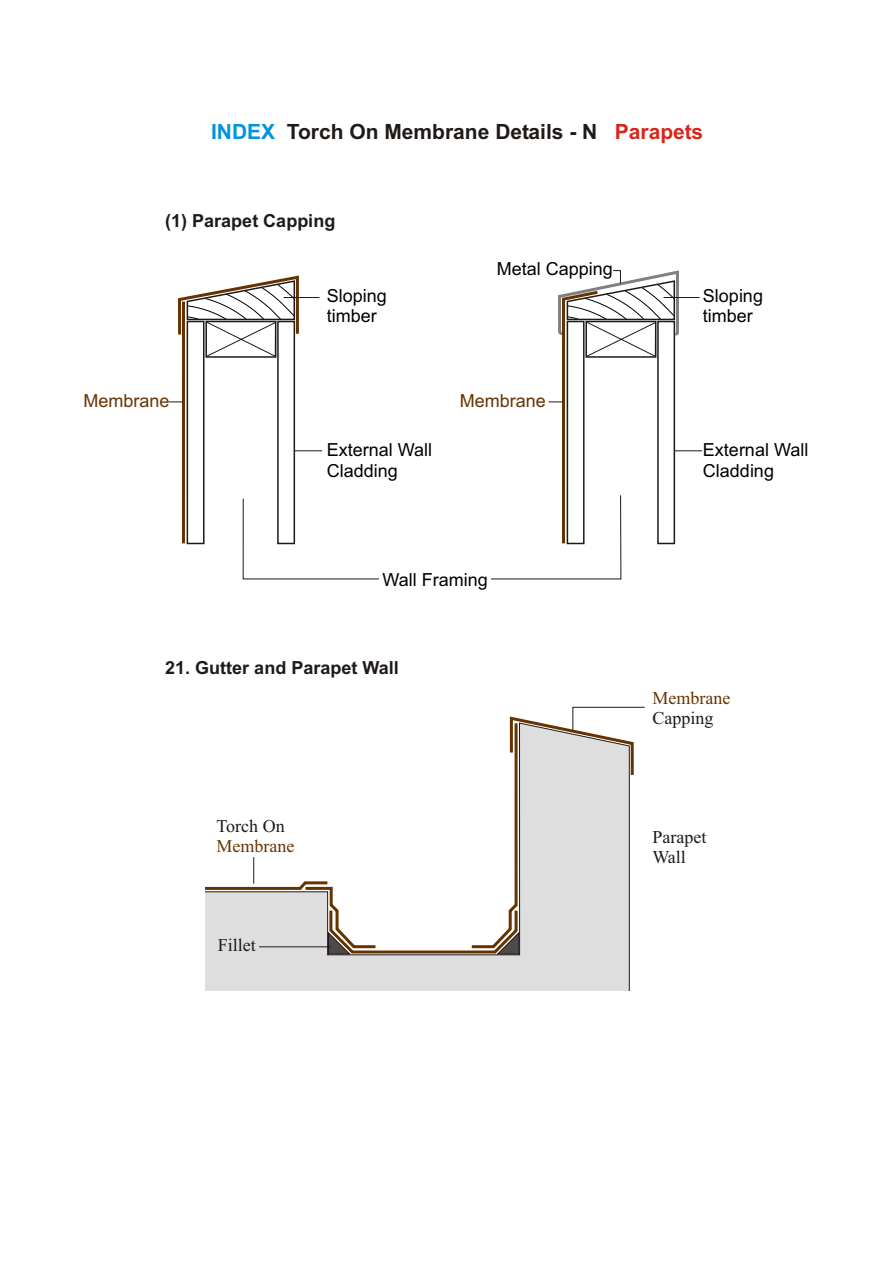
<style>
.page{position:relative;width:894px;height:1263px;background:#fff}
.page>*{position:absolute;margin:0;border:0;box-sizing:border-box;transform-origin:0 0}
.t1{font:700 21px "Arial";color:#1f1a17}
.t2{font:18px/20.1px "Arial";color:#000}
.t3{font:700 18px "Arial";color:#1f1a17}
.t4{font:18px/20px "Times New Roman";color:#1f1a17}
.t5{font:18px "Times New Roman";color:#630}
.t6{font:18px "Arial";color:#630}
.s1{color:#0094de}
.s2{color:#d9261c}
</style>
<div class="page">
<div style="left:205px;top:955px;width:425px;height:36px;background:#dedede"></div>
<svg style="left:169px;top:270px;width:533px;height:309px"></svg>
<svg style="left:205px;top:707px;width:440px;height:248px"></svg>
<p class="t1" style="left:211px;top:124px;width:494px"><span class="s1">INDEX</span> Torch On Membrane Details - N <span class="s2">Parapets</span></p>
<p class="t3" style="left:165px;top:214px;width:172px">(1) Parapet Capping</p>
<p class="t6" style="left:84px;top:394px;width:88px">Membrane</p>
<p class="t2" style="left:327px;top:287px;width:62px">Sloping timber</p>
<p class="t2" style="left:327px;top:442px;width:107px">External Wall<br>Cladding</p>
<p class="t2" style="left:497px;top:261px;width:117px">Metal Capping</p>
<p class="t6" style="left:460px;top:394px;width:88px">Membrane</p>
<p class="t2" style="left:382px;top:571px;width:107px">Wall Framing</p>
<p class="t3" style="left:165px;top:661px;width:235px">21. Gutter and Parapet Wall</p>
<p class="t4" style="left:217px;top:818px;width:70px">Torch On</p>
<p class="t5" style="left:217px;top:839px;width:79px">Membrane</p>
<p class="t4" style="left:218px;top:937px;width:40px">Fillet</p>
<p class="t2" style="left:703px;top:287px;width:62px">Sloping timber</p>
<p class="t2" style="left:703px;top:442px;width:107px">External Wall<br>Cladding</p>
<p class="t5" style="left:652px;top:691px;width:79px">Membrane</p>
<p class="t4" style="left:652px;top:709px;width:63px">Capping</p>
<p class="t4" style="left:652px;top:829px;width:55px">Parapet<br>Wall</p>
</div>
